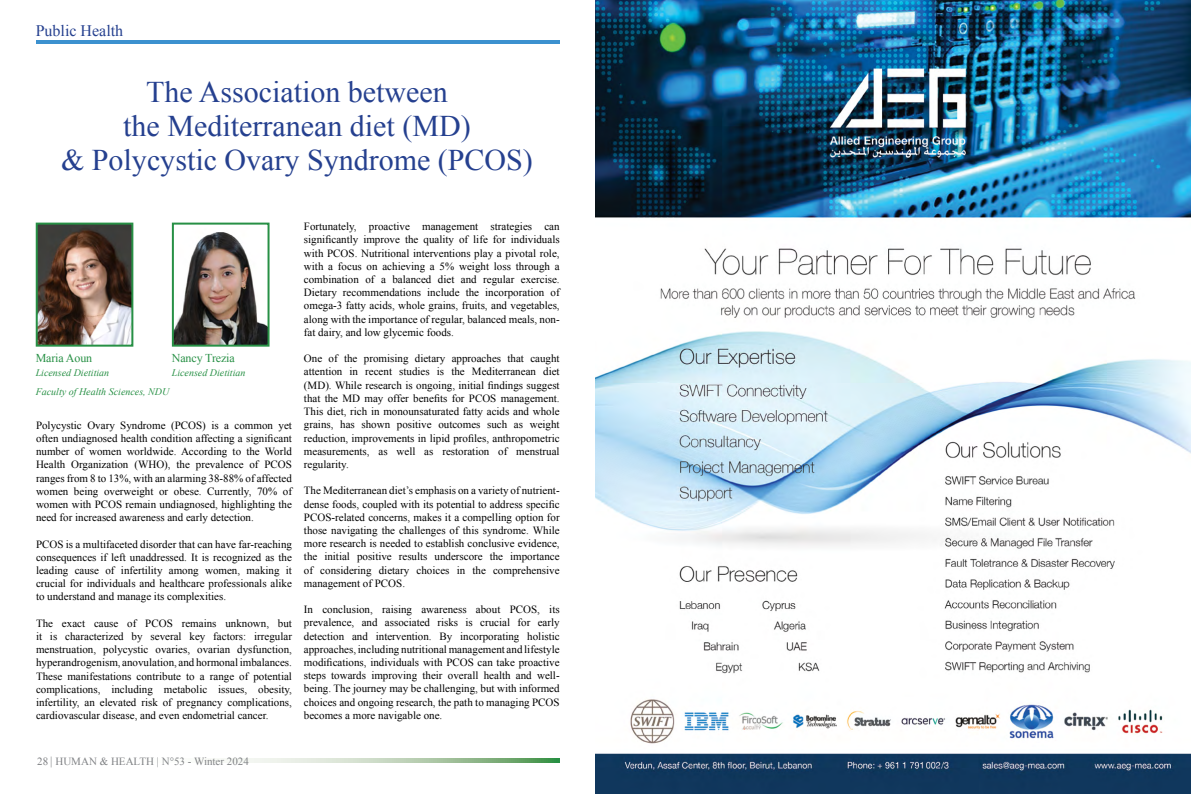
<style>
.page{position:relative;width:1191px;height:794px;background:#fff}
.page>*{position:absolute;margin:0;border:0;box-sizing:border-box;transform-origin:0 0}
.t1{font:30px/34px "Times New Roman";color:#25408f;text-align:center}
.t2{font:16px "Times New Roman";color:#25408f}
.t3{font:12px "Times New Roman";letter-spacing:-.01em;color:#279045}
.t4{font:11px/13.2px "Times New Roman";color:#000;text-align:justify}
.t5{font:11px "Times New Roman";color:#808285}
.t6{font:italic 10px "Times New Roman";color:#279045}
.s1{color:#7c7e81}
.s2{font-size:12px}
</style>
<div class="page">
<svg style="left:229px;top:758px;width:330px;height:5px;background:#b4cfb1"></svg>
<hr style="left:36px;top:41px;width:523px;height:3px;background:#3c91cf">
<img style="left:39px;top:226px;width:91px;height:118px">
<div style="left:36px;top:223px;width:97px;height:124px;border:2px solid #279045"></div>
<img style="left:175px;top:232px;width:91px;height:112px">
<div style="left:172px;top:223px;width:97px;height:124px;border:2px solid #279045"></div>
<img style="left:595px;top:0;width:596px;height:794px">
<h2 class="t2" style="left:36px;top:20px;width:89px">Public Health</h2>
<h1 class="t1" style="left:61px;top:75px;width:473px">The Association between<br>the Mediterranean diet (MD)<br>&amp; Polycystic Ovary Syndrome (PCOS)</h1>
<p class="t3" style="left:36px;top:350px;width:58px">Maria Aoun</p>
<p class="t6" style="left:36px;top:366px;width:75px">Licensed Dietitian</p>
<p class="t3" style="left:172px;top:350px;width:65px">Nancy Trezia</p>
<p class="t6" style="left:172px;top:366px;width:75px">Licensed Dietitian</p>
<p class="t6" style="left:36px;top:385px;width:135px">Faculty of Health Sciences, NDU</p>
<p class="t4" style="left:36px;top:418px;width:257px">Polycystic Ovary Syndrome (PCOS) is a common yet often undiagnosed health condition affecting a significant number of women worldwide. According to the World Health Organization (WHO), the prevalence of PCOS ranges from 8 to 13%, with an alarming 38-88% of affected women being overweight or obese. Currently, 70% of women with PCOS remain undiagnosed, highlighting the need for increased awareness and early detection.</p>
<p class="t4" style="left:36px;top:537px;width:257px">PCOS is a multifaceted disorder that can have far-reaching consequences if left unaddressed. It is recognized as the leading cause of infertility among women, making it crucial for individuals and healthcare professionals alike to understand and manage its complexities.</p>
<p class="t4" style="left:36px;top:616px;width:257px">The exact cause of PCOS remains unknown, but it is characterized by several key factors: irregular menstruation, polycystic ovaries, ovarian dysfunction, hyperandrogenism, anovulation, and hormonal imbalances.<br>These manifestations contribute to a range of potential complications, including metabolic issues, obesity, infertility, an elevated risk of pregnancy complications, cardiovascular disease, and even endometrial cancer.</p>
<p class="t4" style="left:304px;top:220px;width:257px">Fortunately, proactive management strategies can significantly improve the quality of life for individuals with PCOS. Nutritional interventions play a pivotal role, with a focus on achieving a 5% weight loss through a combination of a balanced diet and regular exercise.<br>Dietary recommendations include the incorporation of omega-3 fatty acids, whole grains, fruits, and vegetables, along with the importance of regular, balanced meals, non&shy;fat dairy, and low glycemic foods.</p>
<p class="t4" style="left:304px;top:352px;width:257px">One of the promising dietary approaches that caught attention in recent studies is the Mediterranean diet (MD). While research is ongoing, initial findings suggest that the MD may offer benefits for PCOS management.<br>This diet, rich in monounsaturated fatty acids and whole grains, has shown positive outcomes such as weight reduction, improvements in lipid profiles, anthropometric measurements, as well as restoration of menstrual regularity.</p>
<p class="t4" style="left:304px;top:484px;width:257px">The Mediterranean diet’s emphasis on a variety of nutrient&shy;dense foods, coupled with its potential to address specific PCOS-related concerns, makes it a compelling option for those navigating the challenges of this syndrome. While more research is needed to establish conclusive evidence, the initial positive results underscore the importance of considering dietary choices in the comprehensive management of PCOS.</p>
<p class="t4" style="left:304px;top:602px;width:257px">In conclusion, raising awareness about PCOS, its prevalence, and associated risks is crucial for early detection and intervention. By incorporating holistic approaches, including nutritional management and lifestyle modifications, individuals with PCOS can take proactive steps towards improving their overall health and well&shy;being. The journey may be challenging, but with informed choices and ongoing research, the path to managing PCOS becomes a more navigable one.</p>
<p class="t5" style="left:37px;top:753px;width:213px"><span class="s1">28</span> <span class="s2">|</span> HUMAN &amp; HEALTH | N°53 - Winter 2024</p>
</div>
